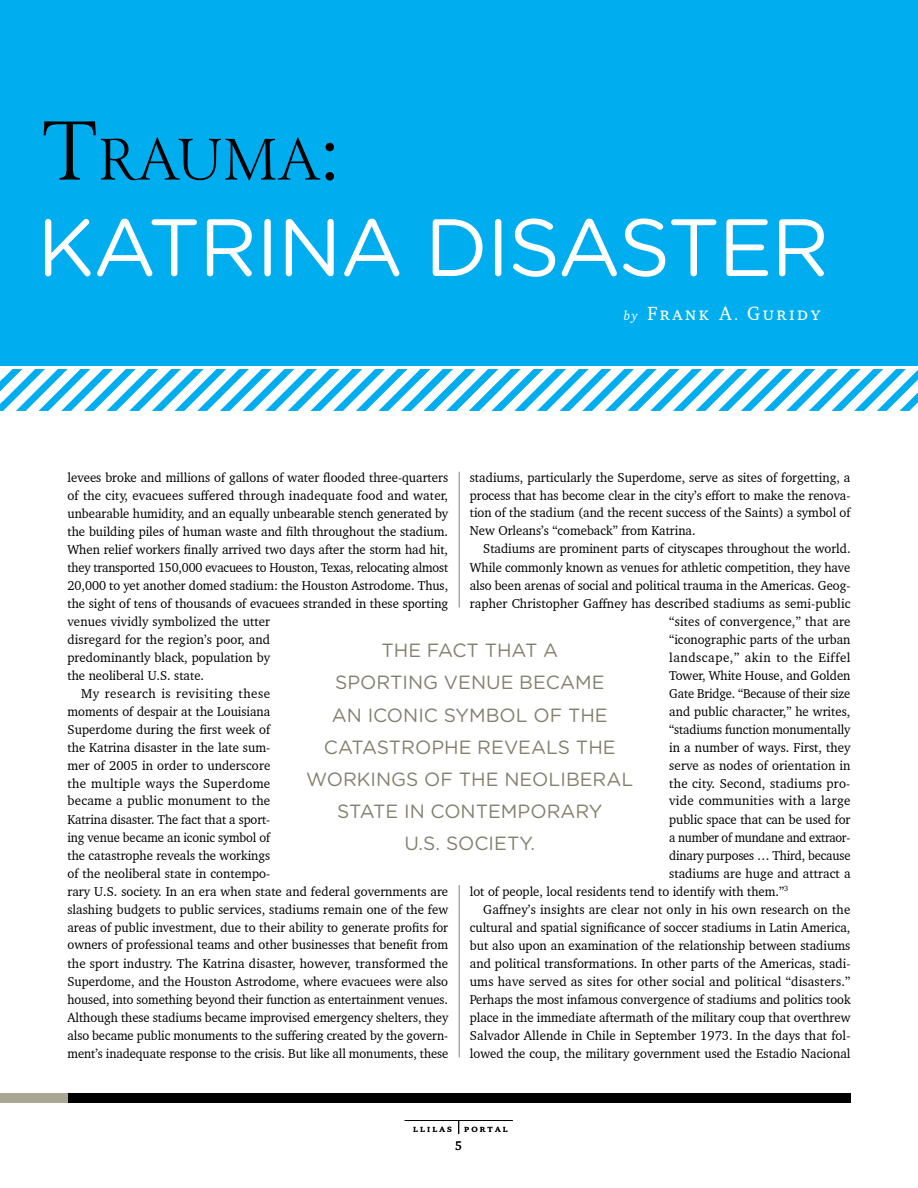
<style>
.page{position:relative;width:918px;height:1188px;background:#fff}
.page>*{position:absolute;margin:0;border:0;box-sizing:border-box;transform-origin:0 0}
.t1{font:81px "Gotham Rounded";letter-spacing:-.02em;color:#fff}
.t2{font:60.9px "AT Berling";letter-spacing:-.015em;color:#000}
.t3{font:19.5px "Charter BT Pro";letter-spacing:.145em;color:#fff}
.t4{font:19.2px/32.1px "Gotham Rounded";color:#82816f;text-align:center}
.t5{font:13.5px "Charter BT Pro";color:#000}
.t6{font:13.2px/18px "Charter BT Pro";color:#000;text-align:justify}
.t7{font:13.2px "Charter BT Pro";color:#000;scale:.96 1}
.t8{font:13.2px "Charter BT Pro";color:#000;scale:.95 1}
.t9{font:13.2px "Charter BT Pro";letter-spacing:.04em;color:#000}
.t10{font:13.2px "Charter BT Pro";letter-spacing:.02em;color:#000}
.t11{font:13.2px "Charter BT Pro";letter-spacing:.025em;color:#000}
.t12{font:13.2px "Charter BT Pro";letter-spacing:-.02em;color:#000;scale:.94 1}
.t13{font:10.5px "Charter BT Pro";color:#000}
.s1{font-size:87px}
.s2{font-style:italic;font-size:13.2px}
</style>
<div class="page">
<div style="left:0;top:1094px;width:850px;height:9px;background:#000"></div>
<div style="left:0;top:1094px;width:67px;height:9px;background:#a9a791"></div>
<div style="left:0;top:0;width:918px;height:366px;background:#00aeef"></div>
<svg style="left:0;top:369px;width:918px;height:42px"></svg>
<svg style="left:458px;top:1121px;width:1px;height:13px"></svg>
<hr style="left:405px;top:1120px;width:108px;height:1px;background:#000">
<hr style="left:459px;top:885px;width:1px;height:173px;background:#82816f">
<hr style="left:459px;top:472px;width:1px;height:136px;background:#82816f">
<h2 class="t2" style="left:41px;top:125px;width:300px"><span class="s1">T</span>RAUMA<span class="s1">:</span></h2>
<h1 class="t1" style="left:37px;top:198px;width:794px">KATRINA DISASTER</h1>
<h3 class="t3" style="left:624px;top:301px;width:198px"><span class="s2">by</span> Frank A. Guridy</h3>
<p class="t6" style="left:68px;top:468px;width:382px">levees broke and millions of gallons of water flooded three-quarters</p>
<p class="t6" style="left:68px;top:486px;width:382px">of the city, evacuees suffered through inadequate food and water,</p>
<p class="t6" style="left:68px;top:504px;width:382px">unbearable humidity, and an equally unbearable stench generated by</p>
<p class="t6" style="left:68px;top:522px;width:382px">the building piles of human waste and filth throughout the stadium.</p>
<p class="t6" style="left:68px;top:540px;width:382px">When relief workers finally arrived two days after the storm had hit,</p>
<p class="t7" style="left:68px;top:559px;width:398px">they transported 150,000 evacuees to Houston, Texas, relocating almost</p>
<p class="t6" style="left:68px;top:576px;width:382px">20,000 to yet another domed stadium: the Houston Astrodome. Thus,</p>
<p class="t6" style="left:68px;top:594px;width:382px">the sight of tens of thousands of evacuees stranded in these sporting</p>
<p class="t6" style="left:68px;top:612px;width:204px">venues vividly symbolized the utter</p>
<p class="t6" style="left:68px;top:630px;width:204px">disregard for the region’s poor, and</p>
<p class="t6" style="left:68px;top:648px;width:204px">predominantly black, population by</p>
<p class="t6" style="left:68px;top:666px;width:138px">the neoliberal U.S. state.</p>
<p class="t9" style="left:81px;top:685px;width:191px">My research is revisiting these</p>
<p class="t6" style="left:68px;top:702px;width:204px">moments of despair at the Louisiana</p>
<p class="t6" style="left:68px;top:720px;width:204px">Superdome during the first week of</p>
<p class="t6" style="left:68px;top:738px;width:204px">the Katrina disaster in the late sum-</p>
<p class="t6" style="left:68px;top:756px;width:204px">mer of 2005 in order to underscore</p>
<p class="t11" style="left:68px;top:775px;width:204px">the multiple ways the Superdome</p>
<p class="t10" style="left:68px;top:793px;width:204px">became a public monument to the</p>
<p class="t7" style="left:68px;top:811px;width:213px">Katrina disaster. The fact that a sport-</p>
<p class="t7" style="left:68px;top:829px;width:213px">ing venue became an iconic symbol of</p>
<p class="t6" style="left:68px;top:846px;width:204px">the catastrophe reveals the workings</p>
<p class="t6" style="left:68px;top:864px;width:204px">of the neoliberal state in contempo-</p>
<p class="t6" style="left:68px;top:882px;width:382px">rary U.S. society. In an era when state and federal governments are</p>
<p class="t6" style="left:68px;top:900px;width:382px">slashing budgets to public services, stadiums remain one of the few</p>
<p class="t6" style="left:68px;top:918px;width:382px">areas of public investment, due to their ability to generate profits for</p>
<p class="t6" style="left:68px;top:936px;width:382px">owners of professional teams and other businesses that benefit from</p>
<p class="t6" style="left:68px;top:954px;width:382px">the sport industry. The Katrina disaster, however, transformed the</p>
<p class="t6" style="left:68px;top:972px;width:382px">Superdome, and the Houston Astrodome, where evacuees were also</p>
<p class="t8" style="left:68px;top:991px;width:402px">housed, into something beyond their function as entertainment venues.</p>
<p class="t7" style="left:68px;top:1009px;width:398px">Although these stadiums became improvised emergency shelters, they</p>
<p class="t7" style="left:68px;top:1027px;width:398px">also became public monuments to the suffering created by the govern-</p>
<p class="t7" style="left:68px;top:1045px;width:398px">ment’s inadequate response to the crisis. But like all monuments, these</p>
<p class="t6" style="left:470px;top:468px;width:382px">stadiums, particularly the Superdome, serve as sites of forgetting, a process that has become clear in the city’s effort to make the renova&shy;tion of the stadium (and the recent success of the Saints) a symbol of New Orleans’s “comeback” from Katrina.</p>
<p class="t6" style="left:483px;top:540px;width:369px">Stadiums are prominent parts of cityscapes throughout the world.</p>
<p class="t6" style="left:470px;top:558px;width:382px">While commonly known as venues for athletic competition, they have</p>
<p class="t6" style="left:470px;top:576px;width:382px">also been arenas of social and political trauma in the Americas. Geog-</p>
<p class="t6" style="left:470px;top:594px;width:382px">rapher Christopher Gaffney has described stadiums as semi-public</p>
<p class="t6" style="left:669px;top:612px;width:183px">“sites of convergence,” that are</p>
<p class="t6" style="left:669px;top:630px;width:183px">“iconographic parts of the urban</p>
<p class="t9" style="left:669px;top:649px;width:183px">landscape,” akin to the Eiffel</p>
<p class="t6" style="left:669px;top:666px;width:183px">Tower, White House, and Golden</p>
<p class="t8" style="left:669px;top:685px;width:192px">Gate Bridge. “Because of their size</p>
<p class="t6" style="left:669px;top:702px;width:183px">and public character,” he writes,</p>
<p class="t8" style="left:669px;top:721px;width:192px">“stadiums function monumentally</p>
<p class="t6" style="left:669px;top:738px;width:183px">in a number of ways. First, they</p>
<p class="t6" style="left:669px;top:756px;width:183px">serve as nodes of orientation in</p>
<p class="t6" style="left:669px;top:774px;width:183px">the city. Second, stadiums pro-</p>
<p class="t10" style="left:669px;top:793px;width:183px">vide communities with a large</p>
<p class="t6" style="left:669px;top:810px;width:183px">public space that can be used for</p>
<p class="t12" style="left:669px;top:829px;width:194px">a number of mundane and extraor-</p>
<p class="t7" style="left:669px;top:847px;width:190px">dinary purposes … Third, because</p>
<p class="t6" style="left:669px;top:864px;width:183px">stadiums are huge and attract a</p>
<p class="t6" style="left:470px;top:882px;width:320px">lot of people, local residents tend to identify with them.”<sup>3</sup></p>
<p class="t6" style="left:483px;top:900px;width:369px">Gaffney’s insights are clear not only in his own research on the</p>
<p class="t6" style="left:470px;top:918px;width:382px">cultural and spatial significance of soccer stadiums in Latin America,</p>
<p class="t6" style="left:470px;top:936px;width:382px">but also upon an examination of the relationship between stadiums</p>
<p class="t6" style="left:470px;top:954px;width:382px">and political transformations. In other parts of the Americas, stadi-</p>
<p class="t6" style="left:470px;top:972px;width:382px">ums have served as sites for other social and political “disasters.”</p>
<p class="t6" style="left:470px;top:990px;width:382px">Perhaps the most infamous convergence of stadiums and politics took</p>
<p class="t6" style="left:470px;top:1008px;width:382px">place in the immediate aftermath of the military coup that overthrew</p>
<p class="t6" style="left:470px;top:1026px;width:382px">Salvador Allende in Chile in September 1973. In the days that fol-</p>
<p class="t6" style="left:470px;top:1044px;width:382px">lowed the coup, the military government used the Estadio Nacional</p>
<h3 class="t4" style="left:306px;top:634px;width:329px">THE FACT THAT A<br>SPORTING VENUE BECAME<br>AN ICONIC SYMBOL OF THE<br>CATASTROPHE REVEALS THE<br>WORKINGS OF THE NEOLIBERAL<br>STATE IN CONTEMPORARY<br>U.S. SOCIETY.</h3>
<p class="t13" style="left:413px;top:1121px;width:96px">llilas portal</p>
<p class="t5" style="left:456px;top:1134px;width:8px">5</p>
</div>
